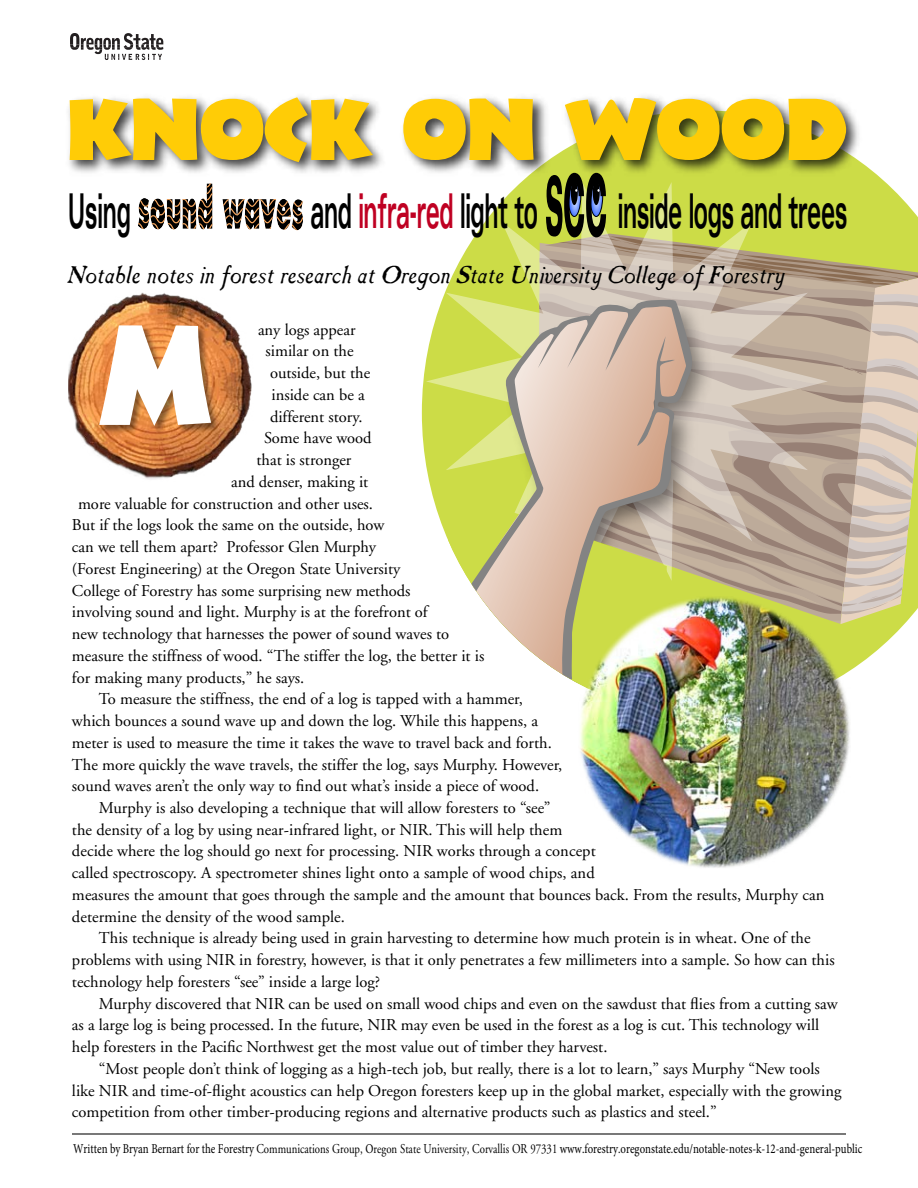
<style>
.page{position:relative;width:918px;height:1188px;background:#fff}
.page>*{position:absolute;margin:0;border:0;box-sizing:border-box;transform-origin:0 0}
.t1{font:900 143.25px "Informal 011 BT";color:#fff;scale:.8 1}
.t2{font:900 88.2px "Informal 011 BT";letter-spacing:-.01em;color:#ffcc06;scale:.95 1}
.t3{font:700 expanded 48px "Univers";letter-spacing:-.02em;color:#000;scale:.4 1}
.t4{font:italic 24px "Casablanca Antique";letter-spacing:-.005em;color:#000}
.t5{font:16.5px "Adobe Garamond";color:#000}
.t6{font:13.5px "Minion Pro";color:#000;scale:.8 1}
.s1{color:#bf0022}
.s2{font-family:"Adobe Garamond"}
</style>
<div class="page">
<svg style="left:426px;top:202px;width:112px;height:301px;fill:#ccdc47"></svg>
<svg style="left:439px;top:299px;width:139px;height:383px"></svg>
<img style="left:68px;top:96px;width:799px;height:106px">
<svg style="left:70px;top:33px;width:93px;height:27px"></svg>
<svg style="left:538px;top:173px;width:380px;height:451px;background:#c3b78f"></svg>
<svg style="left:138px;top:183px;width:74px;height:46px"></svg>
<svg style="left:222px;top:198px;width:81px;height:32px"></svg>
<img style="left:68px;top:292px;width:184px;height:187px">
<div style="left:98px;top:324px;width:123px;height:111px;background:#000;opacity:.45"></div>
<hr style="left:72px;top:1133px;width:774px;height:2px;background:#000">
<img style="left:578px;top:596px;width:274px;height:272px">
<h2 class="t2" style="left:65px;top:75px;width:824px">KNOCK ON WOOD</h2>
<h3 class="t3" style="left:68px;top:183px;width:159px">Using</h3>
<h3 class="t3" style="left:310px;top:183px;width:570px">and <span class="s1">infra-red</span> light to</h3>
<h3 class="t3" style="left:618px;top:183px;width:576px">inside logs and trees</h3>
<h3 class="t4" style="left:66px;top:260px;width:719px">Notable notes in forest research at Oregon State University College of Forestry</h3>
<p class="t5" style="left:258px;top:321px;width:99px">any logs appear</p>
<p class="t5" style="left:266px;top:342px;width:90px">similar on the</p>
<p class="t5" style="left:270px;top:364px;width:102px">outside, but the</p>
<p class="t5" style="left:272px;top:386px;width:95px">inside can be a</p>
<p class="t5" style="left:270px;top:408px;width:94px">different story.</p>
<p class="t5" style="left:264px;top:429px;width:109px">Some have wood</p>
<p class="t5" style="left:256px;top:451px;width:96px">that is stronger</p>
<p class="t5" style="left:231px;top:473px;width:139px">and denser, making it</p>
<p class="t5" style="left:78px;top:494px;width:297px">more valuable for construction and other uses.</p>
<p class="t5" style="left:72px;top:516px;width:314px">But if the logs look the same on the outside, how</p>
<p class="t5" style="left:72px;top:538px;width:306px">can we tell them apart? Professor Glen Murphy</p>
<p class="t5" style="left:72px;top:560px;width:330px">(Forest Engineering) at the Oregon State University</p>
<p class="t5" style="left:72px;top:581px;width:340px">College of Forestry has some surprising new methods</p>
<p class="t5" style="left:72px;top:603px;width:357px">involving sound and light. Murphy is at the forefront of</p>
<p class="t5" style="left:72px;top:625px;width:379px">new technology that harnesses the power of sound waves to</p>
<p class="t5" style="left:72px;top:647px;width:414px">measure the stiffness of wood. “The stiffer the log, the better it is</p>
<p class="t5" style="left:72px;top:668px;width:234px">for making many products,” he says.</p>
<p class="t5" style="left:99px;top:690px;width:425px">To measure the stiffness, the end of a log is tapped with a hammer,</p>
<p class="t5" style="left:72px;top:712px;width:468px">which bounces a sound wave up and down the log. While this happens, a</p>
<p class="t5" style="left:72px;top:734px;width:481px">meter is used to measure the time it takes the wave to travel back and forth.</p>
<p class="t5" style="left:72px;top:755px;width:492px">The more quickly the wave travels, the stiffer the log, says Murphy. However,</p>
<p class="t5" style="left:72px;top:777px;width:469px">sound waves aren’t the only way to find out what’s inside a piece of wood.</p>
<p class="t5" style="left:99px;top:799px;width:453px">Murphy is also developing a technique that will allow foresters to “see”</p>
<p class="t5" style="left:72px;top:821px;width:492px">the density of a log by using near-infrared light, or NIR. This will help them</p>
<p class="t5" style="left:72px;top:842px;width:525px">decide where the log should go next for processing. NIR works through a concept</p>
<p class="t5" style="left:72px;top:864px;width:524px">called spectroscopy. A spectrometer shines light onto a sample of wood chips, and</p>
<p class="t5" style="left:72px;top:886px;width:754px">measures the amount that goes through the sample and the amount that bounces back. From the results, Murphy can</p>
<p class="t5" style="left:72px;top:908px;width:275px">determine the density of the wood sample.</p>
<p class="t5" style="left:99px;top:929px;width:713px">This technique is already being used in grain harvesting to determine how much protein is in wheat. One of the</p>
<p class="t5" style="left:72px;top:951px;width:764px">problems with using NIR in forestry, however, is that it only penetrates a few millimeters into a sample. So how can this</p>
<p class="t5" style="left:72px;top:973px;width:310px">technology help foresters “see” inside a large log?</p>
<p class="t5" style="left:99px;top:995px;width:740px">Murphy discovered that NIR can be used on small wood chips and even on the sawdust that flies from a cutting saw</p>
<p class="t5" style="left:72px;top:1016px;width:749px">as a large log is being processed. In the future, NIR may even be used in the forest as a log is cut. This technology will</p>
<p class="t5" style="left:72px;top:1038px;width:537px">help foresters in the Pacific Northwest get the most value out of timber they harvest.</p>
<p class="t5" style="left:99px;top:1060px;width:722px">“Most people don’t think of logging as a high-tech job, but really, there is a lot to learn,” says Murphy “New tools</p>
<p class="t5" style="left:72px;top:1082px;width:771px">like NIR and time-of-flight acoustics can help Oregon foresters keep up in the global market, especially with the growing</p>
<p class="t5" style="left:72px;top:1103px;width:646px">competition from other timber-producing regions and alternative products such as plastics and steel.”</p>
<h1 class="t1" style="left:101px;top:287px;width:139px">M</h1>
<p class="t6" style="left:73px;top:1140px;width:988px">Written by Bryan Bernart for the Forestry <span class="s2">Communications Group,</span> O<span class="s2">regon State University, Corvallis OR 97331</span> www.forestry.oregonstate.edu/notable-notes-k-12-and-general-public</p>
</div>
